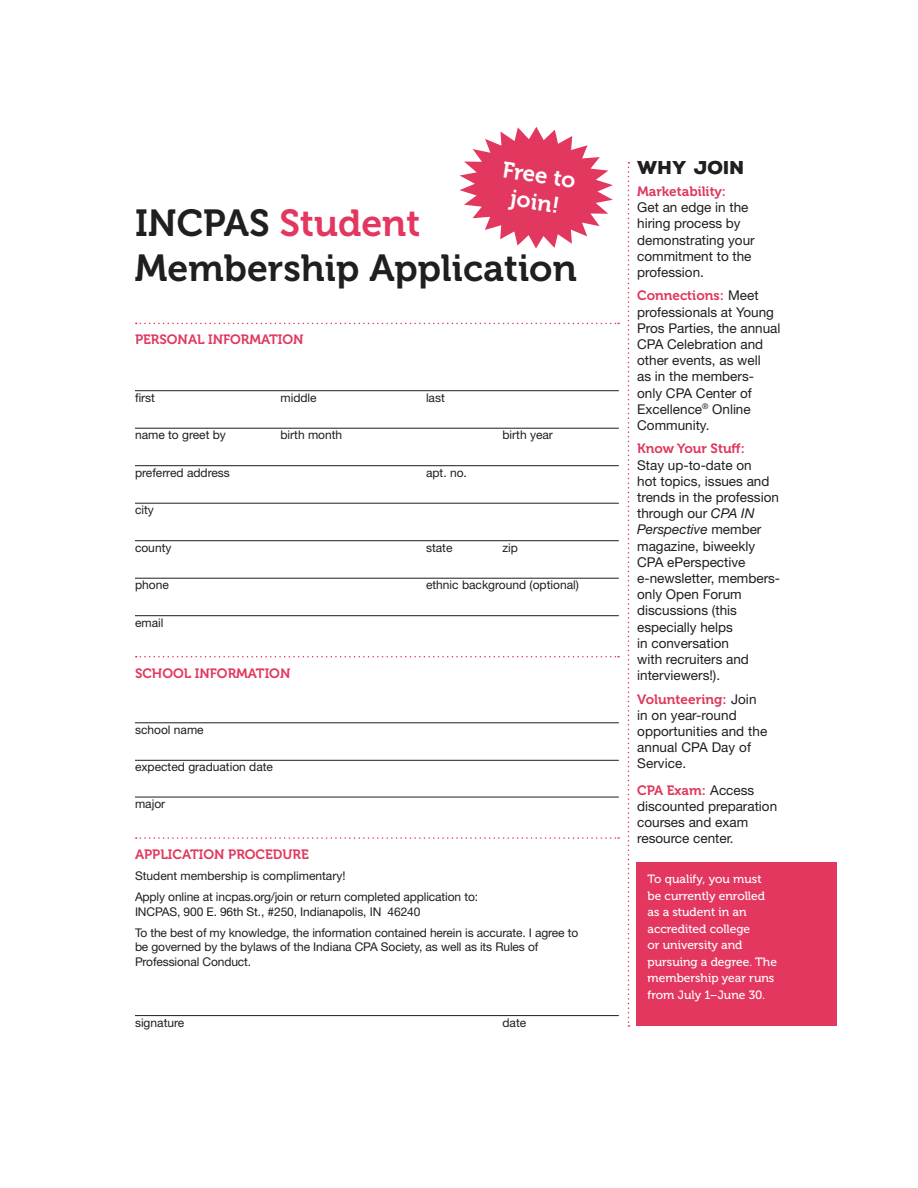
<style>
.page{position:relative;width:918px;height:1188px;background:#fff}
.page>*{position:absolute;margin:0;border:0;box-sizing:border-box;transform-origin:0 0}
.t1{font:37.5px/45px "Museo 700";color:#201e1e}
.t2{font:22.5px/27px "Museo 700";color:#fff;text-align:center}
.t3{font:900 18px "Nexa Rust Sans";color:#201e1e}
.t4{font:13.5px/16.2px "Helvetica Neue LT Std";color:#201e1e}
.t5{font:13.5px "Museo 700";color:#df365a}
.t6{font:13.5px "Museo 700";color:#e2385f}
.t7{font:12px/21.1px "Helvetica Neue LT Std";letter-spacing:-.01em;color:#201e1e}
.t8{font:12px/16.5px "Museo 500";color:#fff}
.s1{color:#e2385f}
.s2{color:#e33760}
.s3{font-family:"Helvetica Neue LT Std";color:#201e1e}
.s4{font-style:italic}
</style>
<div class="page">
<div style="left:636px;top:863px;width:201px;height:163px;background:#e33760"></div>
<svg style="left:136px;top:323px;width:483px;height:1px"></svg>
<hr style="left:135px;top:390px;width:484px;height:1px;background:#201e1e">
<hr style="left:135px;top:428px;width:484px;height:1px;background:#201e1e">
<hr style="left:135px;top:465px;width:484px;height:1px;background:#201e1e">
<hr style="left:135px;top:503px;width:484px;height:1px;background:#201e1e">
<hr style="left:135px;top:540px;width:484px;height:1px;background:#201e1e">
<hr style="left:135px;top:578px;width:484px;height:1px;background:#201e1e">
<hr style="left:135px;top:615px;width:484px;height:1px;background:#201e1e">
<svg style="left:136px;top:656px;width:483px;height:1px"></svg>
<hr style="left:135px;top:722px;width:484px;height:1px;background:#201e1e">
<hr style="left:135px;top:760px;width:484px;height:1px;background:#201e1e">
<hr style="left:135px;top:797px;width:484px;height:1px;background:#201e1e">
<svg style="left:136px;top:837px;width:483px;height:2px"></svg>
<hr style="left:135px;top:1015px;width:484px;height:1px;background:#201e1e">
<svg style="left:628px;top:162px;width:2px;height:865px"></svg>
<svg style="left:460px;top:127px;width:153px;height:122px"></svg>
<h2 class="t2" style="left:504px;top:158px;width:75px;rotate:9deg">Free to join!</h2>
<h1 class="t1" style="left:135px;top:204px;width:443px">INCPAS <span class="s1">Stud</span><span class="s2">ent<br></span>Membership Application</h1>
<p class="t6" style="left:135px;top:335px;width:170px">PERSONAL INFORMATION</p>
<p class="t7" style="left:135px;top:388px;width:21px">first</p>
<p class="t7" style="left:281px;top:388px;width:38px">middle</p>
<p class="t7" style="left:426px;top:388px;width:20px">last</p>
<p class="t7" style="left:135px;top:426px;width:92px">name to greet by</p>
<p class="t7" style="left:281px;top:426px;width:63px">birth month</p>
<p class="t7" style="left:503px;top:426px;width:52px">birth year</p>
<p class="t7" style="left:135px;top:463px;width:96px">preferred address</p>
<p class="t7" style="left:426px;top:463px;width:42px">apt. no.</p>
<p class="t7" style="left:135px;top:501px;width:20px">city</p>
<p class="t7" style="left:135px;top:538px;width:38px">county</p>
<p class="t7" style="left:426px;top:538px;width:28px">state</p>
<p class="t7" style="left:503px;top:538px;width:17px">zip</p>
<p class="t7" style="left:135px;top:576px;width:35px">phone</p>
<p class="t7" style="left:426px;top:576px;width:154px">ethnic background (optional)</p>
<p class="t7" style="left:135px;top:613px;width:30px">email</p>
<p class="t6" style="left:135px;top:668px;width:157px">SCHOOL INFORMATION</p>
<p class="t7" style="left:135px;top:720px;width:70px">school name</p>
<p class="t7" style="left:135px;top:758px;width:140px">expected graduation date</p>
<p class="t7" style="left:135px;top:794px;width:32px">major</p>
<p class="t6" style="left:135px;top:849px;width:175px">APPLICATION PROCEDURE</p>
<p class="t7" style="left:135px;top:866px;width:345px">Student membership is complimentary!<br>Apply online at incpas.org/join or return completed application to:</p>
<p class="t7" style="left:135px;top:902px;width:445px">INCPAS, 900 E. 96th St., #250, Indianapolis, IN 46240<br>To the best of my knowledge, the information contained herein is accurate. I agree to</p>
<p class="t7" style="left:135px;top:941px;width:405px;line-height:14.4px">be governed by the bylaws of the Indiana CPA Society, as well as its Rules of<br>Professional Conduct.</p>
<p class="t7" style="left:135px;top:1013px;width:51px">signature</p>
<p class="t7" style="left:503px;top:1013px;width:25px">date</p>
<h3 class="t3" style="left:637px;top:157px;width:109px">WHY JOIN</h3>
<p class="t5" style="left:637px;top:186px;width:90px">Marketability:</p>
<p class="t4" style="left:637px;top:200px;width:119px">Get an edge in the hiring process by demonstrating your commitment to the profession.</p>
<p class="t5" style="left:637px;top:291px;width:123px">Connections: <span class="s3">Meet</span></p>
<p class="t4" style="left:637px;top:305px;width:145px">professionals at Young<br>Pros Parties, the annual<br>CPA Celebration and other events, as well<br>as in the members&shy;only CPA Center of<br>Excellence<sup>®</sup> Online<br>Community.</p>
<p class="t5" style="left:637px;top:444px;width:109px">Know Your Stuff:</p>
<p class="t4" style="left:637px;top:458px;width:145px">Stay up-to-date on<br>hot topics, issues and trends in the profession through our <span class="s4">CPA IN<br>Perspective</span> member magazine, biweekly<br>CPA ePerspective e-newsletter, members&shy;only Open Forum discussions (this especially helps<br>in conversation<br>with recruiters and interviewers!).</p>
<p class="t5" style="left:637px;top:694px;width:121px">Volunteering: <span class="s3">Join</span></p>
<p class="t4" style="left:637px;top:708px;width:132px">in on year-round opportunities and the annual CPA Day of<br>Service.</p>
<p class="t5" style="left:637px;top:785px;width:119px">CPA Exam: <span class="s3">Access</span></p>
<p class="t4" style="left:637px;top:799px;width:142px">discounted preparation courses and exam resource center.</p>
<p class="t8" style="left:648px;top:872px;width:131px">To qualify, you must be currently enrolled as a student in an accredited college<br>or university and pursuing a degree. The membership year runs from July 1–June 30.</p>
</div>
